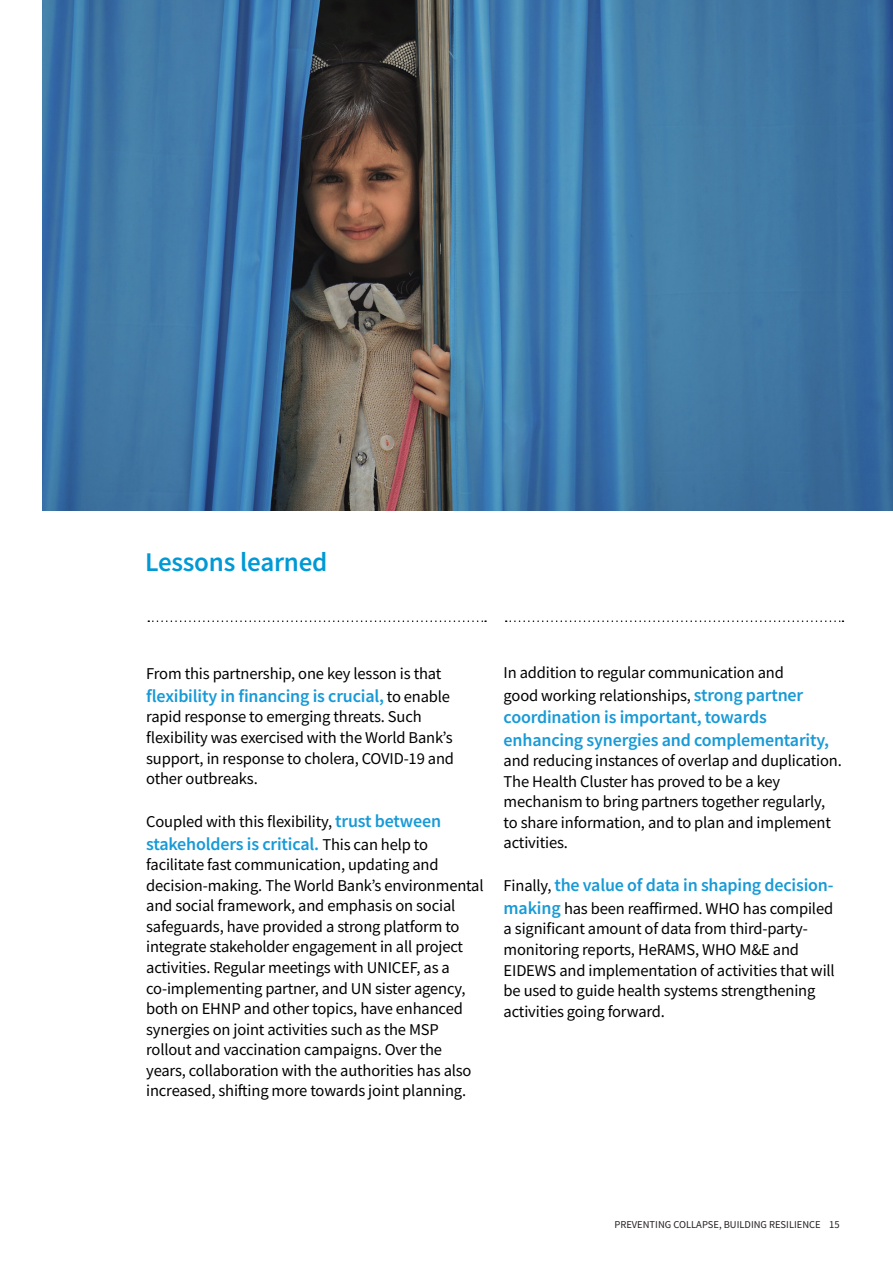
<style>
.page{position:relative;width:893px;height:1263px;background:#fff}
.page>*{position:absolute;margin:0;border:0;box-sizing:border-box;transform-origin:0 0}
.t1{font:600 27px "Source Sans Pro";letter-spacing:-.01em;color:#0099d6}
.t2{font:600 18px/22.5px "Source Sans Pro";letter-spacing:-.01em;color:#179ad7}
.t3{font:16.5px/20.5px "Source Sans Pro";letter-spacing:-.01em;color:#000001}
.t4{font:10.5px "Source Sans Pro";color:#231f20}
.s1{font-weight:400;font-size:16.5px;color:#000001}
.s2{font-weight:600;font-size:18px;color:#179ad7}
</style>
<div class="page">
<svg style="left:506px;top:620px;width:337px;height:2px"></svg>
<svg style="left:148px;top:620px;width:338px;height:2px"></svg>
<img style="left:43px;top:0;width:850px;height:510px">
<p class="t1" style="left:145px;top:544px;width:184px">Lessons learned</p>
<p class="t3" style="left:146px;top:663px;width:297px">From this partnership, one key lesson is that</p>
<p class="t2" style="left:146px;top:684px;width:305px">flexibility in financing is crucial, <span class="s1">to enable</span></p>
<p class="t3" style="left:146px;top:707px;width:309px">rapid response to emerging threats. Such flexibility was exercised with the World Bank’s support, in response to cholera, COVID-19 and other outbreaks.</p>
<p class="t3" style="left:146px;top:811px;width:296px">Coupled with this flexibility, <span class="s2">trust between</span></p>
<p class="t2" style="left:146px;top:832px;width:283px">stakeholders is critical. <span class="s1">This can help to</span></p>
<p class="t3" style="left:146px;top:854px;width:339px">facilitate fast communication, updating and decision-making. The World Bank’s environmental and social framework, and emphasis on social safeguards, have provided a strong platform to integrate stakeholder engagement in all project activities. Regular meetings with UNICEF, as a co-implementing partner, and UN sister agency, both on EHNP and other topics, have enhanced synergies on joint activities such as the MSP rollout and vaccination campaigns. Over the years, collaboration with the authorities has also increased, shifting more towards joint planning.</p>
<p class="t3" style="left:504px;top:661px;width:301px;line-height:22.5px">In addition to regular communication and good working relationships, <span class="s2">strong partner</span></p>
<p class="t2" style="left:504px;top:706px;width:327px">coordination is important, towards enhancing synergies and complementarity,</p>
<p class="t3" style="left:504px;top:750px;width:340px">and reducing instances of overlap and duplication.<br>The Health Cluster has proved to be a key mechanism to bring partners together regularly, to share information, and to plan and implement activities.</p>
<p class="t2" style="left:504px;top:874px;width:332px"><span class="s1">Finally,</span> the value of data in shaping decision-</p>
<p class="t3" style="left:504px;top:898px;width:333px"><span class="s2">making</span> has been reaffirmed. WHO has compiled a significant amount of data from third-party&shy;monitoring reports, HeRAMS, WHO M&amp;E and EIDEWS and implementation of activities that will be used to guide health systems strengthening activities going forward.</p>
<p class="t4" style="left:614px;top:1218px;width:227px">PREVENTING COLLAPSE, BUILDING RESILIENCE 15</p>
</div>
